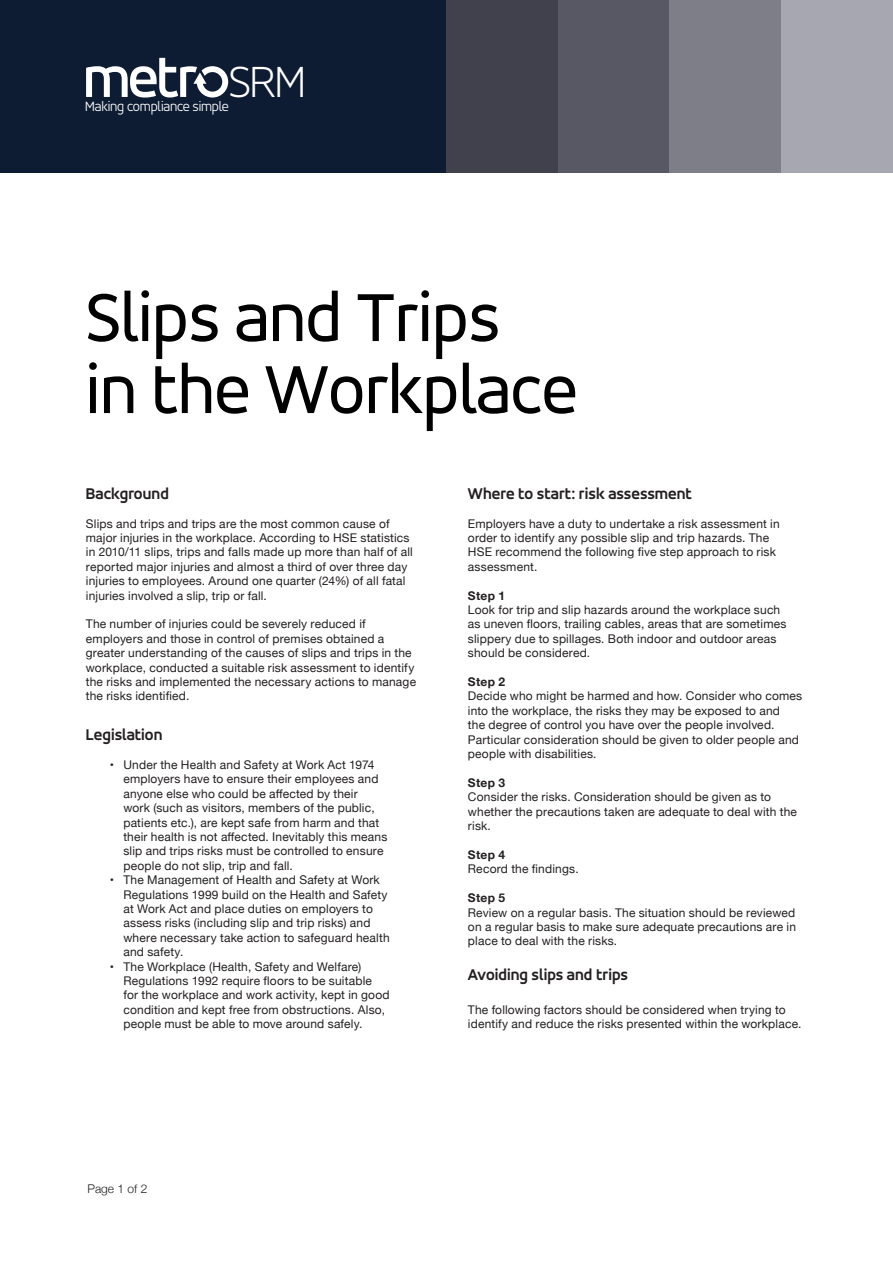
<style>
.page{position:relative;width:893px;height:1263px;background:#fff}
.page>*{position:absolute;margin:0;border:0;box-sizing:border-box;transform-origin:0 0}
.t1{font:72px/72px "Accord Alternate";color:#000}
.t2{font:500 60.15px "Accord Alternate";color:#fff}
.t3{font:200 46.35px "Accord Alternate";color:#fff}
.t4{font:700 16.5px "Accord Alternate";letter-spacing:.005em;color:#231f20}
.t5{font:300 14.4px "Accord Alternate";letter-spacing:-.01em;color:#fff}
.t6{font:12px/14.4px "Helvetica Neue";letter-spacing:.015em;color:#231f20}
.t7{font:700 12px "Helvetica Neue";letter-spacing:.025em;color:#231f20}
.t8{font:300 12px "Helvetica Neue";color:#231f20}
</style>
<div class="page">
<div style="left:0;top:0;width:893px;height:173px;background:#0d1c33"></div>
<svg style="left:193px;top:66px;width:35px;height:32px"></svg>
<div style="left:446px;top:0;width:112px;height:173px;background:#41414d"></div>
<div style="left:558px;top:0;width:111px;height:173px;background:#585865"></div>
<div style="left:669px;top:0;width:112px;height:173px;background:#7e7e89"></div>
<div style="left:781px;top:0;width:111px;height:173px;background:#a7a7b2"></div>
<h2 class="t2" style="left:83px;top:42px;width:116px">metr</h2>
<p class="t5" style="left:85px;top:98px;width:145px">Making compliance simple</p>
<h3 class="t3" style="left:229px;top:55px;width:79px">SRM</h3>
<h1 class="t1" style="left:86px;top:281px;width:493px">Slips and Trips<br>in the Workplace</h1>
<h3 class="t4" style="left:86px;top:484px;width:84px">Background</h3>
<p class="t6" style="left:86px;top:517px;width:328px">Slips and trips and trips are the most common cause of major injuries in the workplace. According to HSE statistics in 2010/11 slips, trips and falls made up more than half of all reported major injuries and almost a third of over three day injuries to employees. Around one quarter (24%) of all fatal injuries involved a slip, trip or fall.</p>
<p class="t6" style="left:86px;top:618px;width:332px">The number of injuries could be severely reduced if employers and those in control of premises obtained a greater understanding of the causes of slips and trips in the workplace, conducted a suitable risk assessment to identify the risks and implemented the necessary actions to manage the risks identified.</p>
<h3 class="t4" style="left:86px;top:725px;width:78px">Legislation</h3>
<p class="t6" style="left:123px;top:758px;width:266px;text-indent:-14px">• Under the Health and Safety at Work Act 1974 employers have to ensure their employees and anyone else who could be affected by their<br>work (such as visitors, members of the public, patients etc.), are kept safe from harm and that their health is not affected. Inevitably this means slip and trips risks must be controlled to ensure people do not slip, trip and fall.</p>
<p class="t6" style="left:123px;top:873px;width:268px;text-indent:-14px">• The Management of Health and Safety at Work Regulations 1999 build on the Health and Safety at Work Act and place duties on employers to assess risks (including slip and trip risks) and where necessary take action to safeguard health and safety.</p>
<p class="t6" style="left:123px;top:960px;width:268px;text-indent:-14px">• The Workplace (Health, Safety and Welfare)<br>Regulations 1992 require floors to be suitable for the workplace and work activity, kept in good condition and kept free from obstructions. Also, people must be able to move around safely.</p>
<h3 class="t4" style="left:468px;top:484px;width:226px">Where to start: risk assessment</h3>
<p class="t6" style="left:468px;top:517px;width:313px">Employers have a duty to undertake a risk assessment in order to identify any possible slip and trip hazards. The HSE recommend the following five step approach to risk assessment.</p>
<p class="t7" style="left:468px;top:586px;width:39px">Step 1</p>
<p class="t6" style="left:468px;top:603px;width:320px">Look for trip and slip hazards around the workplace such as uneven floors, trailing cables, areas that are sometimes slippery due to spillages. Both indoor and outdoor areas should be considered.</p>
<p class="t7" style="left:468px;top:672px;width:39px">Step 2</p>
<p class="t6" style="left:468px;top:690px;width:336px">Decide who might be harmed and how. Consider who comes into the workplace, the risks they may be exposed to and<br>the degree of control you have over the people involved.<br>Particular consideration should be given to older people and people with disabilities.</p>
<p class="t7" style="left:468px;top:773px;width:39px">Step 3</p>
<p class="t6" style="left:468px;top:790px;width:330px">Consider the risks. Consideration should be given as to whether the precautions taken are adequate to deal with the risk.</p>
<p class="t7" style="left:468px;top:845px;width:39px">Step 4</p>
<p class="t6" style="left:468px;top:862px;width:112px">Record the findings.</p>
<p class="t7" style="left:468px;top:888px;width:39px">Step 5</p>
<p class="t6" style="left:468px;top:906px;width:330px;text-align:justify">Review on a regular basis. The situation should be reviewed on a regular basis to make sure adequate precautions are in place to deal with the risks.</p>
<h3 class="t4" style="left:468px;top:964px;width:162px">Avoiding slips and trips</h3>
<p class="t6" style="left:468px;top:1003px;width:335px">The following factors should be considered when trying to identify and reduce the risks presented within the workplace.</p>
<p class="t8" style="left:88px;top:1179px;width:61px">Page 1 of 2</p>
</div>
